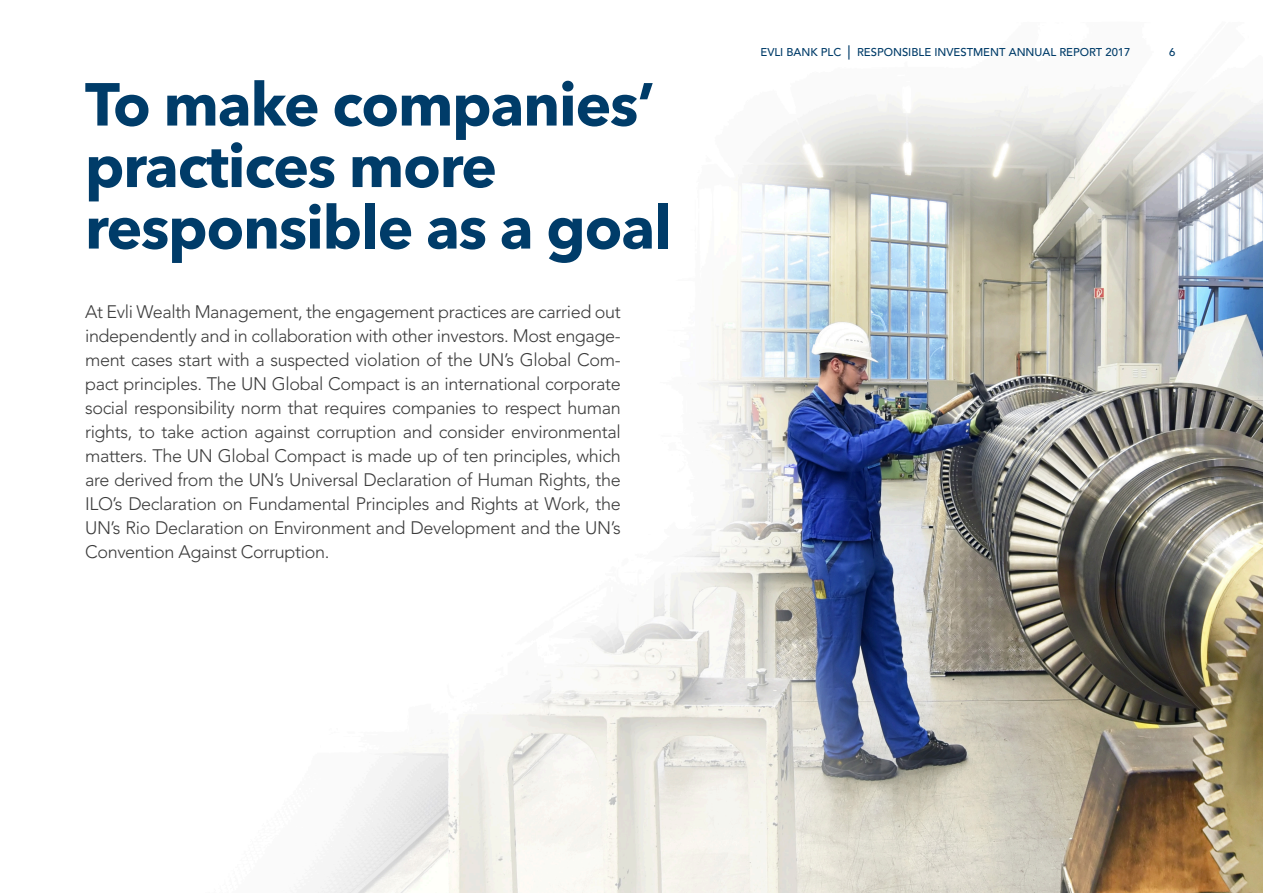
<style>
.page{position:relative;width:1263px;height:893px;background:#fff}
.page>*{position:absolute;margin:0;border:0;box-sizing:border-box;transform-origin:0 0}
.sivun_otsikko{font:700 60px/61.5px "Avenir Next";letter-spacing:-.02em;color:#003c69}
.ingressi{font:300 18px/24px "Avenir LT Std";letter-spacing:-.02em;color:#3c3c3c;text-align:justify}
.t1{font:500 11.25px "Avenir LT Std";color:#003c69}
.s1{font-size:14.25px}
</style>
<div class="page">
<img style="left:315px;top:93px;width:948px;height:800px">
<p class="sivun_otsikko" style="left:85px;top:73px;width:588px">To make companies’ practices more responsible as a goal</p>
<p class="ingressi" style="left:85px;top:299px;width:537px">At Evli Wealth Management, the engagement practices are carried out independently and in collaboration with other investors. Most engage&shy;ment cases start with a suspected violation of the UN’s Global Com&shy;pact principles. The UN Global Compact is an international corporate social responsibility norm that requires companies to respect human rights, to take action against corruption and consider environmental matters. The UN Global Compact is made up of ten principles, which are derived from the UN’s Universal Declaration of Human Rights, the ILO’s Declaration on Fundamental Principles and Rights at Work, the UN’s Rio Declaration on Environment and Development and the UN’s Convention Against Corruption.</p>
<p class="t1" style="left:760px;top:46px;width:371px">EVLI BANK PLC <span class="s1">|</span> RESPONSIBLE INVESTMENT ANNUAL REPORT 2017</p>
<p class="t1" style="left:1169px;top:46px;width:8px">6</p>
</div>
